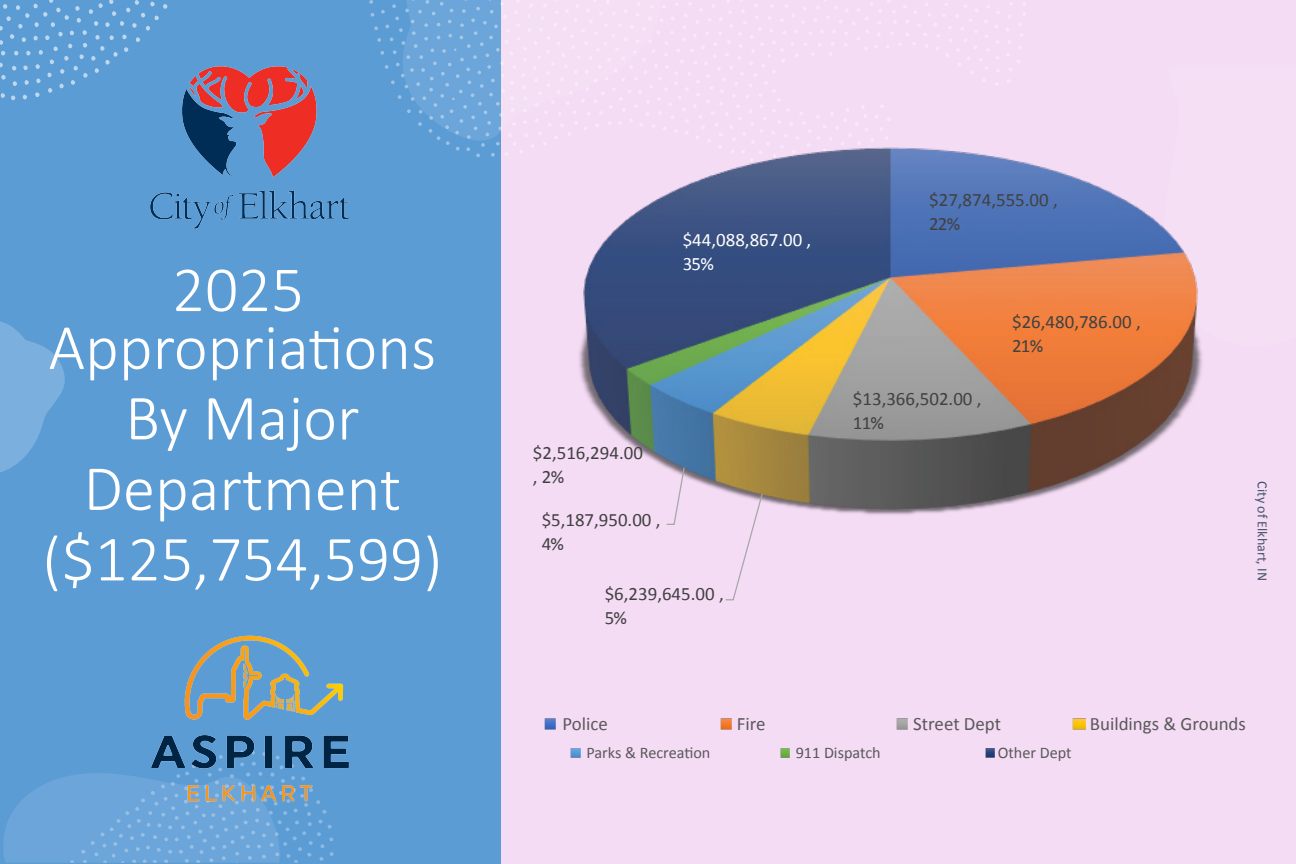
<style>
.page{position:relative;width:1296px;height:864px;background:#f5dcf5}
.page>*{position:absolute;margin:0;border:0;box-sizing:border-box;transform-origin:0 0}
.t1{font:300 65px/70.5px "Calibri";color:#fff;text-align:center}
.t2{font:18.9px/23.9px "Calibri";color:#414141}
.t3{font:18.9px "Calibri";color:#595959}
.t4{font:18.9px/23.8px "Calibri";color:#fff}
.t5{font:18.85px/23.9px "Calibri";color:#414141}
.t6{font:16.2px "Calibri";color:#595959}
.t7{font:14.05px "Calibri";color:#45546b}
</style>
<div class="page">
<div style="left:0;top:0;width:500px;height:864px;background:#5c9cd5"></div>
<svg style="left:3px;top:773px;width:331px;height:90px"></svg>
<svg style="left:369px;top:0;width:657px;height:182px"></svg>
<svg style="left:0;top:321px;width:65px;height:151px"></svg>
<svg style="left:400px;top:0;width:261px;height:143px"></svg>
<svg style="left:0;top:0;width:168px;height:101px"></svg>
<img style="left:563px;top:48px;width:639px;height:467px">
<svg style="left:665px;top:466px;width:99px;height:135px"></svg>
<svg style="left:545px;top:718px;width:11px;height:11px"></svg>
<svg style="left:721px;top:718px;width:11px;height:11px"></svg>
<svg style="left:897px;top:718px;width:11px;height:11px"></svg>
<svg style="left:1073px;top:718px;width:12px;height:11px"></svg>
<svg style="left:571px;top:749px;width:9px;height:9px"></svg>
<svg style="left:781px;top:749px;width:9px;height:9px"></svg>
<svg style="left:985px;top:749px;width:10px;height:9px"></svg>
<img style="left:150px;top:635px;width:199px;height:167px">
<img style="left:139px;top:37px;width:211px;height:192px">
<h1 class="t1" style="left:49px;top:260px;width:389px;line-height:57.8px">2025<br>Appropriations</h1>
<h1 class="t1" style="left:42px;top:382px;width:402px">By Major<br>Department ($125,754,599)</h1>
<p class="t4" style="left:683px;top:227px;width:130px">$44,088,867.00 ,<br>35%</p>
<p class="t2" style="left:533px;top:440px;width:112px">$2,516,294.00 , 2%</p>
<p class="t5" style="left:542px;top:507px;width:120px">$5,187,950.00 ,<br>4%</p>
<p class="t2" style="left:605px;top:582px;width:121px">$6,239,645.00 ,<br>5%</p>
<p class="t2" style="left:929px;top:187px;width:130px">$27,874,555.00 ,</p>
<p class="t5" style="left:929px;top:211px;width:33px">22%</p>
<p class="t2" style="left:853px;top:387px;width:130px">$13,366,502.00 ,<br>11%</p>
<p class="t2" style="left:1012px;top:309px;width:130px">$26,480,786.00 ,<br>21%</p>
<p class="t7" style="left:1272px;top:481px;width:101px;rotate:90deg">City of Elkhart, IN</p>
<p class="t3" style="left:562px;top:711px;width:47px">Police</p>
<p class="t3" style="left:737px;top:711px;width:30px">Fire</p>
<p class="t3" style="left:913px;top:711px;width:89px">Street Dept</p>
<p class="t3" style="left:1090px;top:711px;width:158px">Buildings &amp; Grounds</p>
<p class="t6" style="left:587px;top:742px;width:125px">Parks &amp; Recreation</p>
<p class="t6" style="left:796px;top:742px;width:87px">911 Dispatch</p>
<p class="t6" style="left:998px;top:742px;width:75px">Other Dept</p>
</div>
